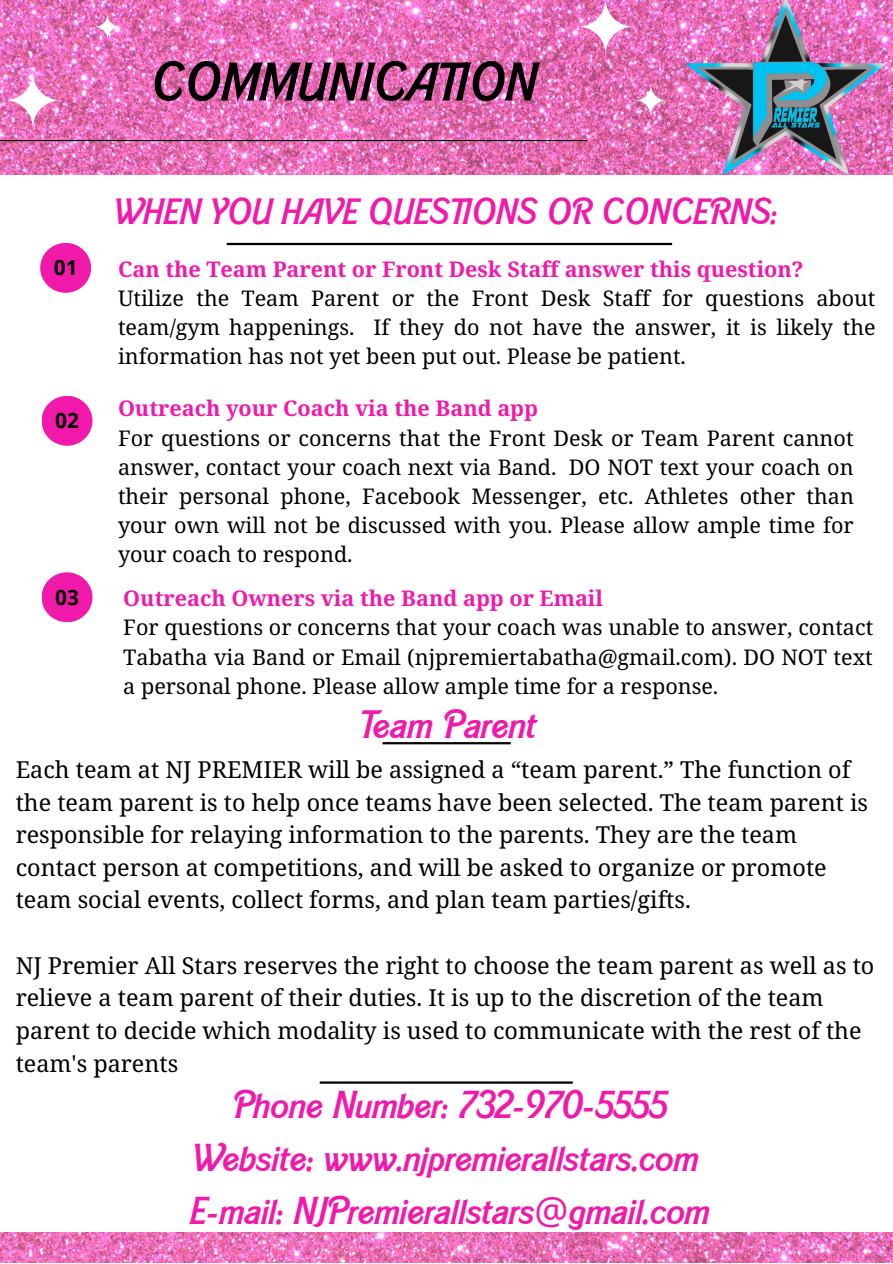
<style>
.page{position:relative;width:893px;height:1264px;background:#fff}
.page>*{position:absolute;margin:0;border:0;box-sizing:border-box;transform-origin:0 0}
.t1{font:italic 500 52.5px "Barbie";color:#000}
.t2{font:italic 500 38.55px "Barbie";color:#f119aa}
.t3{font:italic 500 37.8px "Barbie";color:#f119aa}
.t4{font:italic 500 35.55px "Barbie";color:#f119aa}
.t5{font:23.4px/32.5px "Noto Serif Ethiopic";color:#000}
.t6{font:21.6px/29.2px "Noto Serif Ethiopic";color:#000;text-align:justify}
.t7{font:700 21.6px "Noto Serif Ethiopic";color:#f119aa}
.t8{font:700 20.85px "Noto Sans";color:#000}
.s1{font-family:"Noto Sans";font-weight:400;font-style:normal}
</style>
<div class="page">
<img style="left:0;top:0;width:892px;height:1262px">
<hr style="left:0;top:140px;width:587px;height:1px;background:#000">
<div style="left:0;top:175px;width:892px;height:1056px;background:#fff"></div>
<img style="left:679px;top:0;width:213px;height:176px">
<hr style="left:227px;top:243px;width:445px;height:2px;background:#000">
<div style="left:40px;top:243px;width:51px;height:50px;background:#f119aa;border-radius:50%"></div>
<div style="left:42px;top:396px;width:50px;height:50px;background:#f119aa;border-radius:50%"></div>
<div style="left:42px;top:572px;width:50px;height:50px;background:#f119aa;border-radius:50%"></div>
<hr style="left:382px;top:742px;width:128px;height:2px;background:#000">
<hr style="left:320px;top:1081px;width:252px;height:2px;background:#000">
<img style="left:578px;top:0;width:55px;height:54px">
<img style="left:5px;top:73px;width:55px;height:55px">
<svg style="left:635px;top:85px;width:31px;height:31px"></svg>
<svg style="left:95px;top:14px;width:25px;height:26px"></svg>
<p class="t1" style="left:150px;top:57px;width:388px">COMMUNICATION</p>
<p class="t4" style="left:113px;top:194px;width:666px">WHEN YOU HAVE QUESTIONS OR CONCERNS:</p>
<p class="t8" style="left:54px;top:253px;width:25px">01</p>
<p class="t7" style="left:118px;top:253px;width:686px">Can the Team Parent or Front Desk Staff answer this question?</p>
<p class="t6" style="left:118px;top:282px;width:759px">Utilize the Team Parent or the Front Desk Staff for questions about team/gym happenings. If they do not have the answer, it is likely the information has not yet been put out. Please be patient.</p>
<p class="t8" style="left:55px;top:406px;width:25px">02</p>
<p class="t7" style="left:118px;top:393px;width:421px">Outreach your Coach via the Band app</p>
<p class="t6" style="left:118px;top:422px;width:737px">For questions or concerns that the Front Desk or Team Parent cannot answer, contact your coach next via Band. DO NOT text your coach on their personal phone, Facebook Messenger, etc. Athletes other than your own will not be discussed with you. Please allow ample time for your coach to respond.</p>
<p class="t8" style="left:55px;top:582px;width:25px">03</p>
<p class="t7" style="left:123px;top:582px;width:481px">Outreach Owners via the Band app or Email</p>
<p class="t6" style="left:123px;top:612px;width:751px">For questions or concerns that your coach was unable to answer, contact Tabatha via Band or Email (njpremiertabatha@gmail.com). DO NOT text a personal phone. Please allow ample time for a response.</p>
<p class="t2" style="left:359px;top:706px;width:179px">Team Parent</p>
<p class="t5" style="left:16px;top:752px;width:853px">Each team at NJ PREMIER will be assigned a “team parent.” The function of the team parent is to help once teams have been selected. The team parent is responsible for relaying information to the parents. They are the team contact person at competitions, and will be asked to organize or promote team social events, collect forms, and plan team parties/gifts.</p>
<p class="t5" style="left:16px;top:948px;width:860px">NJ Premier All Stars reserves the right to choose the team parent as well as to relieve a team parent of their duties. It is up to the discretion of the team parent to decide which modality is used to communicate with the rest of the team's parents</p>
<p class="t3" style="left:232px;top:1086px;width:435px">Phone Number: 732-970-5555</p>
<p class="t3" style="left:191px;top:1139px;width:509px">Website: www.njpremierallstars.com</p>
<p class="t3" style="left:189px;top:1192px;width:522px">E-mail: NJPremierallstars<span class="s1">@</span>gmail.com</p>
</div>
